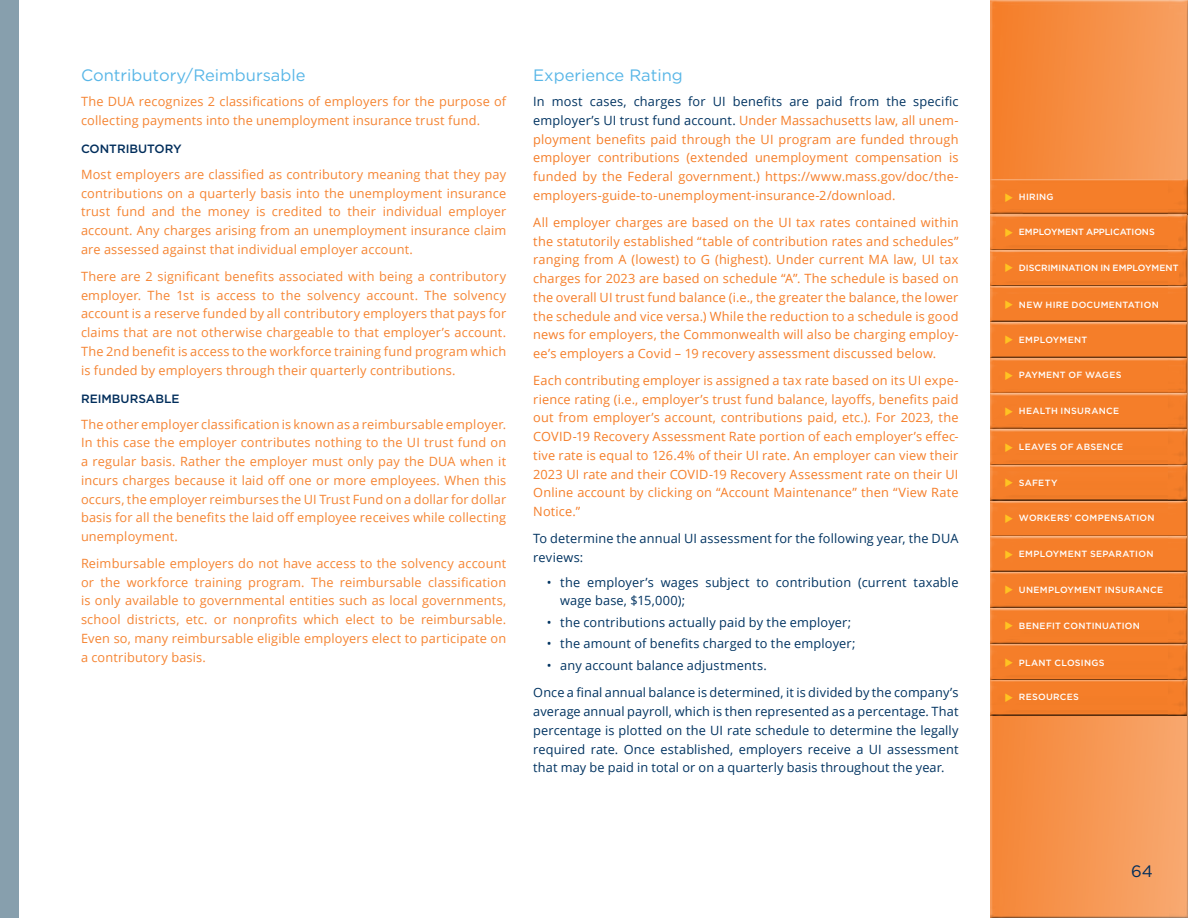
<style>
.page{position:relative;width:1188px;height:918px;background:#fff}
.page>*{position:absolute;margin:0;border:0;box-sizing:border-box;transform-origin:0 0}
.t1{font:16.5px "Gotham";color:#58b6e7}
.t2{font:16.5px "Gotham";color:#002d5b}
.t3{font:12.75px/18.8px "Open Sans";letter-spacing:.015em;color:#f58432;text-align:justify}
.t4{font:12.75px/18.8px "Open Sans";letter-spacing:.015em;color:#f57e29;text-align:justify}
.t5{font:12.75px/18.8px "Open Sans";letter-spacing:.015em;color:#003361}
.t6{font:500 12px "Gotham";color:#002d5b}
.t7{font:500 9px "Gotham";letter-spacing:.03em;color:#fff}
.t8{font:500 9px "Gotham";color:#fff}
.t9{font:500 9px "Gotham";letter-spacing:-.01em;color:#fff}
.s1{color:#003361}
.s2{color:#ffc322}
</style>
<div class="page">
<div style="left:988px;top:0;width:200px;height:918px;background:#000;opacity:.9"></div>
<div style="left:988px;top:177px;width:200px;height:38px;background:#fff;opacity:.75"></div>
<div style="left:988px;top:178px;width:200px;height:39px;background:#000;opacity:.9"></div>
<div style="left:988px;top:212px;width:200px;height:39px;background:#fff;opacity:.75"></div>
<div style="left:988px;top:214px;width:200px;height:39px;background:#000;opacity:.9"></div>
<div style="left:996px;top:222px;width:182px;height:19px;background:#f57e29"></div>
<div style="left:988px;top:248px;width:200px;height:38px;background:#f57e29"></div>
<div style="left:988px;top:249px;width:200px;height:39px;background:#000;opacity:.9"></div>
<div style="left:996px;top:258px;width:183px;height:19px;background:#f57e29"></div>
<div style="left:988px;top:284px;width:200px;height:39px;background:#f57e29"></div>
<div style="left:988px;top:285px;width:200px;height:39px;background:#000;opacity:.9"></div>
<div style="left:988px;top:320px;width:200px;height:38px;background:#ba5f1f"></div>
<div style="left:988px;top:321px;width:200px;height:39px;background:#000;opacity:.9"></div>
<div style="left:988px;top:355px;width:200px;height:39px;background:#ba5f1f"></div>
<div style="left:988px;top:357px;width:200px;height:39px;background:#000;opacity:.9"></div>
<div style="left:988px;top:391px;width:200px;height:39px;background:#ed7a27"></div>
<div style="left:988px;top:392px;width:200px;height:40px;background:#000;opacity:.9"></div>
<div style="left:988px;top:427px;width:200px;height:39px;background:#cd6922"></div>
<div style="left:988px;top:428px;width:200px;height:39px;background:#000;opacity:.9"></div>
<div style="left:988px;top:463px;width:200px;height:38px;background:#f57e29"></div>
<div style="left:988px;top:464px;width:200px;height:39px;background:#000;opacity:.9"></div>
<div style="left:988px;top:498px;width:200px;height:39px;background:#fff;opacity:.75"></div>
<div style="left:988px;top:500px;width:200px;height:39px;background:#000;opacity:.9"></div>
<div style="left:988px;top:535px;width:200px;height:38px;background:#ba5f1f"></div>
<div style="left:988px;top:536px;width:200px;height:38px;background:#000;opacity:.9"></div>
<div style="left:988px;top:570px;width:200px;height:39px;background:#ba5f1f"></div>
<div style="left:988px;top:571px;width:200px;height:39px;background:#000;opacity:.9"></div>
<div style="left:988px;top:606px;width:200px;height:38px;background:#c36420"></div>
<div style="left:988px;top:607px;width:200px;height:39px;background:#000;opacity:.9"></div>
<div style="left:988px;top:642px;width:200px;height:38px;background:#d26c23"></div>
<div style="left:988px;top:643px;width:200px;height:39px;background:#000;opacity:.9"></div>
<div style="left:988px;top:677px;width:200px;height:39px;background:#f27c28"></div>
<div style="left:988px;top:678px;width:200px;height:40px;background:#000;opacity:.9"></div>
<div style="left:0;top:0;width:19px;height:918px;background:#879fad"></div>
<div style="left:996px;top:294px;width:183px;height:20px;background:#f57e29"></div>
<div style="left:996px;top:329px;width:183px;height:20px;background:#f57e29"></div>
<div style="left:996px;top:580px;width:182px;height:19px;background:#f57e29"></div>
<h2 class="t1" style="left:81px;top:64px;width:226px">Contributory/Reimbursable</h2>
<p class="t3" style="left:81px;top:92px;width:427px">The DUA recognizes 2 classifications of employers for the purpose of collecting payments into the unemployment insurance trust fund.</p>
<h4 class="t6" style="left:81px;top:141px;width:102px">CONTRIBUTORY</h4>
<p class="t3" style="left:81px;top:165px;width:427px">Most employers are classified as contributory meaning that they pay contributions on a quarterly basis into the unemployment insurance trust fund and the money is credited to their individual employer account. Any charges arising from an unemployment insurance claim are assessed against that individual employer account.</p>
<p class="t3" style="left:81px;top:266px;width:427px">There are 2 significant benefits associated with being a contributory employer. The 1st is access to the solvency account. The solvency account is a reserve funded by all contributory employers that pays for claims that are not otherwise chargeable to that employer’s account.<br>The 2nd benefit is access to the workforce training fund program which is funded by employers through their quarterly contributions.</p>
<h4 class="t6" style="left:81px;top:391px;width:100px">REIMBURSABLE</h4>
<p class="t3" style="left:81px;top:414px;width:427px">The other employer classification is known as a reimbursable employer.<br>In this case the employer contributes nothing to the UI trust fund on a regular basis. Rather the employer must only pay the DUA when it incurs charges because it laid off one or more employees. When this occurs, the employer reimburses the UI Trust Fund on a dollar for dollar basis for all the benefits the laid off employee receives while collecting unemployment.</p>
<p class="t3" style="left:81px;top:554px;width:427px">Reimbursable employers do not have access to the solvency account or the workforce training program. The reimbursable classification is only available to governmental entities such as local governments, school districts, etc. or nonprofits which elect to be reimbursable.<br>Even so, many reimbursable eligible employers elect to participate on a contributory basis.</p>
<h2 class="t1" style="left:533px;top:64px;width:151px">Experience Rating</h2>
<p class="t4" style="left:533px;top:92px;width:427px"><span class="s1">In most cases, charges for UI benefits are paid from the specific employer’s UI trust fund account.</span> Under Massachusetts law, all unem&shy;ployment benefits paid through the UI program are funded through employer contributions (extended unemployment compensation is funded by the Federal government.) https://www.mass.gov/doc/the&shy;employers-guide-to-unemployment-insurance-2/download.</p>
<p class="t4" style="left:533px;top:212px;width:427px">All employer charges are based on the UI tax rates contained within the statutorily established “table of contribution rates and schedules” ranging from A (lowest) to G (highest). Under current MA law, UI tax charges for 2023 are based on schedule “A”. The schedule is based on the overall UI trust fund balance (i.e., the greater the balance, the lower the schedule and vice versa.) While the reduction to a schedule is good news for employers, the Commonwealth will also be charging employ&shy;ee’s employers a Covid – 19 recovery assessment discussed below.</p>
<p class="t4" style="left:533px;top:371px;width:427px">Each contributing employer is assigned a tax rate based on its UI expe&shy;rience rating (i.e., employer’s trust fund balance, layoffs, benefits paid out from employer’s account, contributions paid, etc.). For 2023, the COVID-19 Recovery Assessment Rate portion of each employer’s effec&shy;tive rate is equal to 126.4% of their UI rate. An employer can view their 2023 UI rate and their COVID-19 Recovery Assessment rate on their UI Online account by clicking on “Account Maintenance” then “View Rate Notice.”</p>
<p class="t5" style="left:533px;top:529px;width:427px">To determine the annual UI assessment for the following year, the DUA reviews:</p>
<p class="t5" style="left:560px;top:573px;width:400px;line-height:18.3px;text-indent:-14px">• the employer’s wages subject to contribution (current taxable wage base, $15,000);</p>
<p class="t5" style="left:547px;top:612px;width:306px">• the contributions actually paid by the employer;</p>
<p class="t5" style="left:547px;top:634px;width:310px">• the amount of benefits charged to the employer;</p>
<p class="t5" style="left:547px;top:655px;width:222px">• any account balance adjustments.</p>
<p class="t5" style="left:533px;top:683px;width:427px;text-align:justify">Once a final annual balance is determined, it is divided by the company’s average annual payroll, which is then represented as a percentage. That percentage is plotted on the UI rate schedule to determine the legally required rate. Once established, employers receive a UI assessment that may be paid in total or on a quarterly basis throughout the year.</p>
<p class="t7" style="left:996px;top:191px;width:59px"><span class="s2">✔</span>HIRING</p>
<p class="t9" style="left:996px;top:226px;width:160px"><span class="s2">✔</span>EMPLOYMENT APPLICATIONS</p>
<p class="t8" style="left:996px;top:262px;width:184px"><span class="s2">✔</span>DISCRIMINATION IN EMPLOYMENT</p>
<p class="t7" style="left:996px;top:298px;width:164px"><span class="s2">✔</span>NEW HIRE DOCUMENTATION</p>
<p class="t7" style="left:996px;top:334px;width:92px"><span class="s2">✔</span>EMPLOYMENT</p>
<p class="t7" style="left:996px;top:369px;width:127px"><span class="s2">✔</span>PAYMENT OF WAGES</p>
<p class="t7" style="left:996px;top:405px;width:124px"><span class="s2">✔</span>HEALTH INSURANCE</p>
<p class="t7" style="left:996px;top:441px;width:128px"><span class="s2">✔</span>LEAVES OF ABSENCE</p>
<p class="t7" style="left:996px;top:477px;width:63px"><span class="s2">✔</span>SAFETY</p>
<p class="t7" style="left:996px;top:512px;width:160px"><span class="s2">✔</span>WORKERS’ COMPENSATION</p>
<p class="t7" style="left:996px;top:548px;width:159px"><span class="s2">✔</span>EMPLOYMENT SEPARATION</p>
<p class="t7" style="left:996px;top:584px;width:168px"><span class="s2">✔</span>UNEMPLOYMENT INSURANCE</p>
<p class="t7" style="left:996px;top:620px;width:145px"><span class="s2">✔</span>BENEFIT CONTINUATION</p>
<p class="t7" style="left:996px;top:657px;width:110px"><span class="s2">✔</span>PLANT CLOSINGS</p>
<p class="t7" style="left:996px;top:691px;width:84px"><span class="s2">✔</span>RESOURCES</p>
<p class="t2" style="left:1131px;top:861px;width:23px">64</p>
</div>
